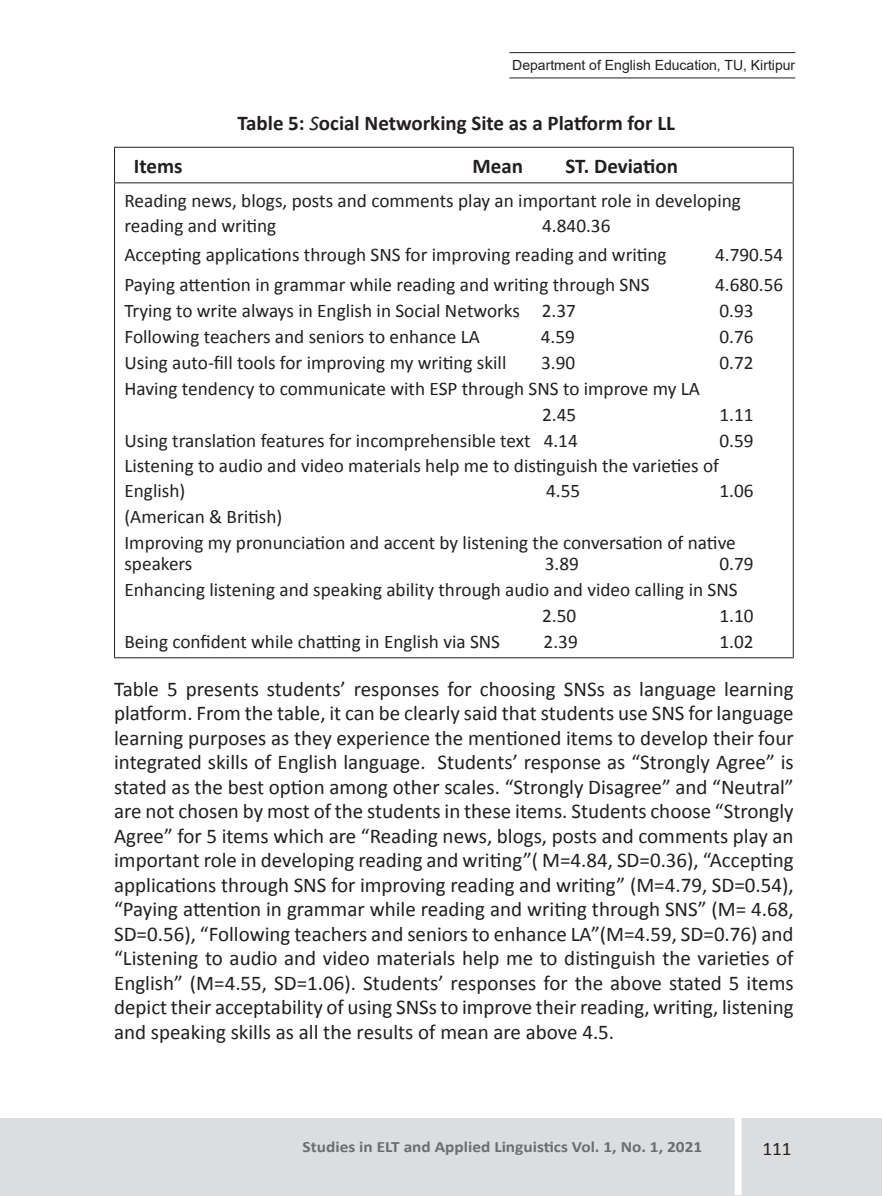
<style>
.page{position:relative;width:883px;height:1196px;background:#fff}
.page>*{position:absolute;margin:0;border:0;box-sizing:border-box;transform-origin:0 0}
.t1{font:21px/24.5px "Calibri";color:#231f20;text-align:justify}
.Tabel_Style{font:700 21px "Calibri";color:#231f20}
.t2{font:19.25px/24.5px "Calibri";color:#231f20}
.t3{font:700 15.75px "Calibri";color:#6c6d70;scale:1.1 1}
.t4{font:14px "Arial";color:#231f20}
.s1{font-weight:400;font-style:italic}
</style>
<div class="page">
<div style="left:0;top:1118px;width:882px;height:77px;background:#dcdddf"></div>
<div style="left:735px;top:1118px;width:7px;height:77px;background:#fff"></div>
<hr style="left:509px;top:77px;width:286px;height:1px;background:#231f20">
<hr style="left:509px;top:52px;width:286px;height:1px;background:#231f20">
<hr style="left:114px;top:147px;width:680px;height:1px;background:#231f20">
<hr style="left:114px;top:182px;width:680px;height:1px;background:#231f20">
<hr style="left:114px;top:657px;width:680px;height:1px;background:#231f20">
<hr style="left:114px;top:148px;width:1px;height:34px;background:#231f20">
<hr style="left:114px;top:183px;width:1px;height:474px;background:#231f20">
<hr style="left:793px;top:148px;width:1px;height:34px;background:#231f20">
<hr style="left:793px;top:183px;width:1px;height:474px;background:#231f20">
<p class="t4" style="left:512px;top:55px;width:284px">Department of English Education, TU, Kirtipur</p>
<p class="Tabel_Style" style="left:237px;top:109px;width:439px">Table 5: <span class="s1">S</span>ocial Networking Site as a Platform for LL</p>
<p class="Tabel_Style" style="left:134px;top:152px;width:50px">Items</p>
<p class="Tabel_Style" style="left:472px;top:152px;width:52px">Mean</p>
<p class="Tabel_Style" style="left:565px;top:152px;width:114px">ST. Deviation</p>
<p class="t2" style="left:124px;top:189px;width:618px">Reading news, blogs, posts and comments play an important role in developing reading and writing</p>
<p class="t2" style="left:542px;top:213px;width:70px">4.840.36</p>
<p class="t2" style="left:124px;top:243px;width:544px">Accepting applications through SNS for improving reading and writing</p>
<p class="t2" style="left:715px;top:243px;width:70px">4.790.54</p>
<p class="t2" style="left:124px;top:272px;width:527px">Paying attention in grammar while reading and writing through SNS</p>
<p class="t2" style="left:715px;top:272px;width:70px">4.680.56</p>
<p class="t2" style="left:124px;top:298px;width:453px">Trying to write always in English in Social Networks 2.37</p>
<p class="t2" style="left:719px;top:298px;width:36px">0.93</p>
<p class="t2" style="left:124px;top:324px;width:357px">Following teachers and seniors to enhance LA</p>
<p class="t2" style="left:541px;top:324px;width:36px">4.59</p>
<p class="t2" style="left:719px;top:324px;width:36px">0.76</p>
<p class="t2" style="left:124px;top:350px;width:383px">Using auto-fill tools for improving my writing skill</p>
<p class="t2" style="left:541px;top:350px;width:36px">3.90</p>
<p class="t2" style="left:719px;top:350px;width:36px">0.72</p>
<p class="t2" style="left:124px;top:376px;width:577px">Having tendency to communicate with ESP through SNS to improve my LA</p>
<p class="t2" style="left:542px;top:402px;width:36px">2.45</p>
<p class="t2" style="left:719px;top:402px;width:36px">1.11</p>
<p class="t2" style="left:124px;top:428px;width:455px">Using translation features for incomprehensible text 4.14</p>
<p class="t2" style="left:719px;top:428px;width:36px">0.59</p>
<p class="t2" style="left:124px;top:454px;width:596px">Listening to audio and video materials help me to distinguish the varieties of<br>English)</p>
<p class="t2" style="left:546px;top:478px;width:36px">4.55</p>
<p class="t2" style="left:719px;top:478px;width:36px">1.06</p>
<p class="t2" style="left:124px;top:504px;width:159px">(American &amp; British)</p>
<p class="t2" style="left:124px;top:532px;width:613px;line-height:21px">Improving my pronunciation and accent by listening the conversation of native speakers</p>
<p class="t2" style="left:545px;top:551px;width:36px">3.89</p>
<p class="t2" style="left:719px;top:551px;width:36px">0.79</p>
<p class="t2" style="left:124px;top:577px;width:615px">Enhancing listening and speaking ability through audio and video calling in SNS</p>
<p class="t2" style="left:542px;top:603px;width:36px">2.50</p>
<p class="t2" style="left:719px;top:603px;width:36px">1.10</p>
<p class="t2" style="left:124px;top:629px;width:377px">Being confident while chatting in English via SNS</p>
<p class="t2" style="left:544px;top:629px;width:36px">2.39</p>
<p class="t2" style="left:719px;top:629px;width:36px">1.02</p>
<p class="t1" style="left:114px;top:676px;width:681px">Table 5 presents students’ responses for choosing SNSs as language learning platform. From the table, it can be clearly said that students use SNS for language learning purposes as they experience the mentioned items to develop their four integrated skills of English language. Students’ response as “Strongly Agree” is stated as the best option among other scales. “Strongly Disagree” and “Neutral” are not chosen by most of the students in these items. Students choose “Strongly Agree” for 5 items which are “Reading news, blogs, posts and comments play an important role in developing reading and writing”( M=4.84, SD=0.36), “Accepting applications through SNS for improving reading and writing” (M=4.79, SD=0.54), “Paying attention in grammar while reading and writing through SNS” (M= 4.68, SD=0.56), “Following teachers and seniors to enhance LA”(M=4.59, SD=0.76) and “Listening to audio and video materials help me to distinguish the varieties of English” (M=4.55, SD=1.06). Students’ responses for the above stated 5 items depict their acceptability of using SNSs to improve their reading, writing, listening and speaking skills as all the results of mean are above 4.5.</p>
<p class="t3" style="left:303px;top:1136px;width:365px">Studies in ELT and Applied Linguistics Vol. 1, No. 1, 2021</p>
<p class="t2" style="left:762px;top:1136px;width:31px">111</p>
</div>
